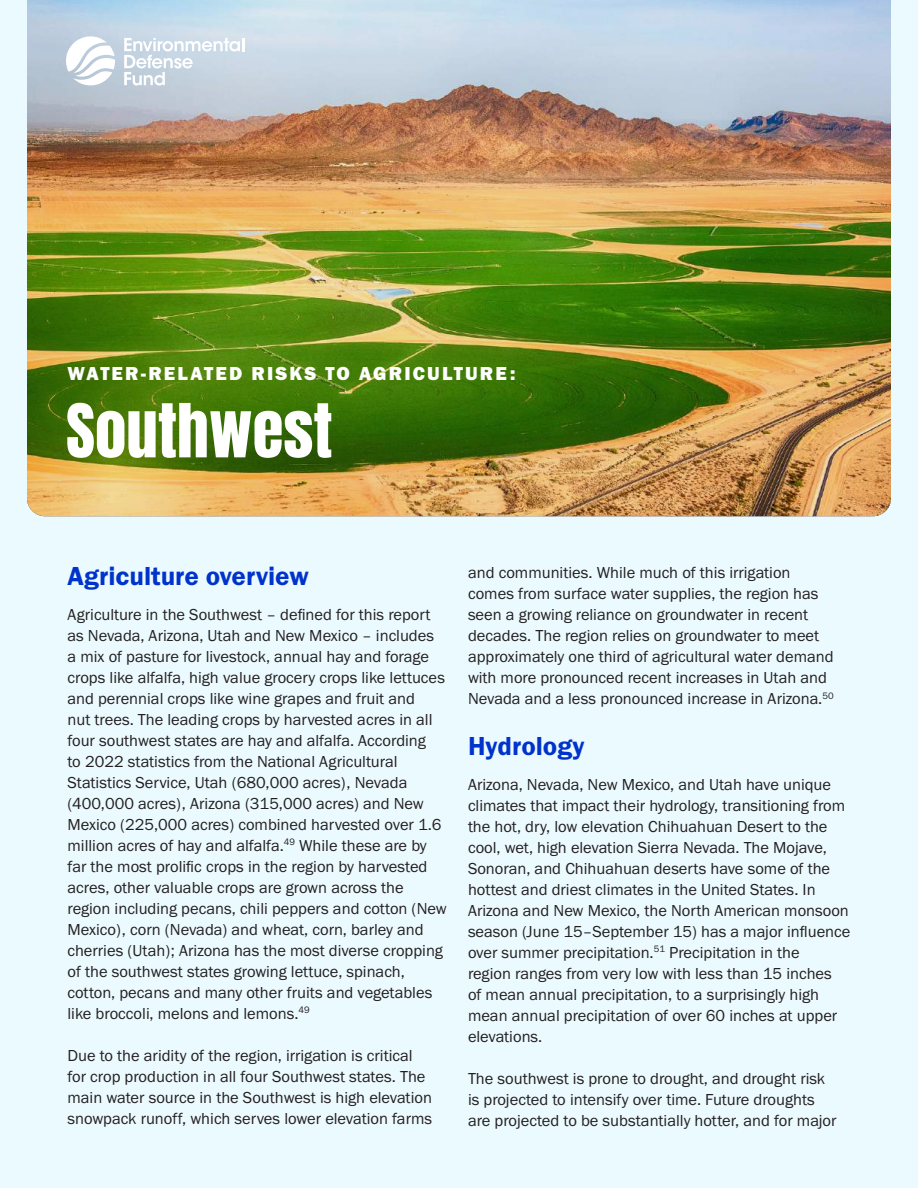
<style>
.page{position:relative;width:918px;height:1188px;background:#ebfaff}
.page>*{position:absolute;margin:0;border:0;box-sizing:border-box;transform-origin:0 0}
.t1{font:63px "Anton";color:#fff}
.t2{font:27px "Franklin Gothic URW Dem";color:#03c}
.t3{font:19.5px "Franklin Gothic URW Hea";letter-spacing:.11em;color:#fff}
.t4{font:16.5px/21px "Franklin Gothic URW Boo";color:#231f20}
.t5{font:500 13.5px "Franklin Gothic URW";color:#231f20}
.s1{font-family:"Anton";font-weight:400;font-size:12px}
</style>
<div class="page">
<img style="left:27px;top:0;width:864px;height:516px">
<svg style="left:124px;top:38px;width:120px;height:48px"></svg>
<svg style="left:65px;top:33px;width:50px;height:55px"></svg>
<p class="t3" style="left:68px;top:361px;width:450px">WATER-RELATED RISKS TO AGRICULTURE:</p>
<h1 class="t1" style="left:66px;top:399px;width:268px">Southwest</h1>
<h2 class="t2" style="left:68px;top:559px;width:243px">Agriculture overview</h2>
<p class="t4" style="left:68px;top:603px;width:381px">Agriculture in the Southwest – defined for this report as Nevada, Arizona, Utah and New Mexico – includes a mix of pasture for livestock, annual hay and forage crops like alfalfa, high value grocery crops like lettuces and perennial crops like wine grapes and fruit and<br>nut trees. The leading crops by harvested acres in all four southwest states are hay and alfalfa. According<br>to 2022 statistics from the National Agricultural Statistics Service, Utah (680,000 acres), Nevada (400,000 acres), Arizona (315,000 acres) and New Mexico (225,000 acres) combined harvested over 1.6 million acres of hay and alfalfa.<sup>49</sup> While these are by far the most prolific crops in the region by harvested acres, other valuable crops are grown across the region including pecans, chili peppers and cotton (New Mexico), corn (Nevada) and wheat, corn, barley and cherries (Utah); Arizona has the most diverse cropping of the southwest states growing lettuce, spinach, cotton, pecans and many other fruits and vegetables like broccoli, melons and lemons.<sup>49</sup></p>
<p class="t4" style="left:68px;top:1044px;width:366px">Due to the aridity of the region, irrigation is critical for crop production in all four Southwest states. The main water source in the Southwest is high elevation snowpack runoff, which serves lower elevation farms</p>
<p class="t4" style="left:468px;top:562px;width:367px">and communities. While much of this irrigation comes from surface water supplies, the region has seen a growing reliance on groundwater in recent decades. The region relies on groundwater to meet approximately one third of agricultural water demand with more pronounced recent increases in Utah and Nevada and a less pronounced increase in Arizona.<sup>50</sup></p>
<h2 class="t2" style="left:468px;top:729px;width:118px">Hydrology</h2>
<p class="t4" style="left:468px;top:773px;width:384px">Arizona, Nevada, New Mexico, and Utah have unique climates that impact their hydrology, transitioning from the hot, dry, low elevation Chihuahuan Desert to the cool, wet, high elevation Sierra Nevada. The Mojave, Sonoran, and Chihuahuan deserts have some of the hottest and driest climates in the United States. In Arizona and New Mexico, the North American monsoon season (June 15–September 15) has a major influence over summer precipitation.<sup>51</sup> Precipitation in the<br>region ranges from very low with less than 15 inches<br>of mean annual precipitation, to a surprisingly high mean annual precipitation of over 60 inches at upper elevations.</p>
<p class="t4" style="left:468px;top:1067px;width:370px">The southwest is prone to drought, and drought risk is projected to intensify over time. Future droughts are projected to be substantially hotter, and for major</p>
<p class="t5" style="left:68px;top:1115px;width:470px"><span class="s1">SCARCITY AND EXCESS:</span> Tackling Water-Related Risks to Agriculture in the United States</p>
</div>
